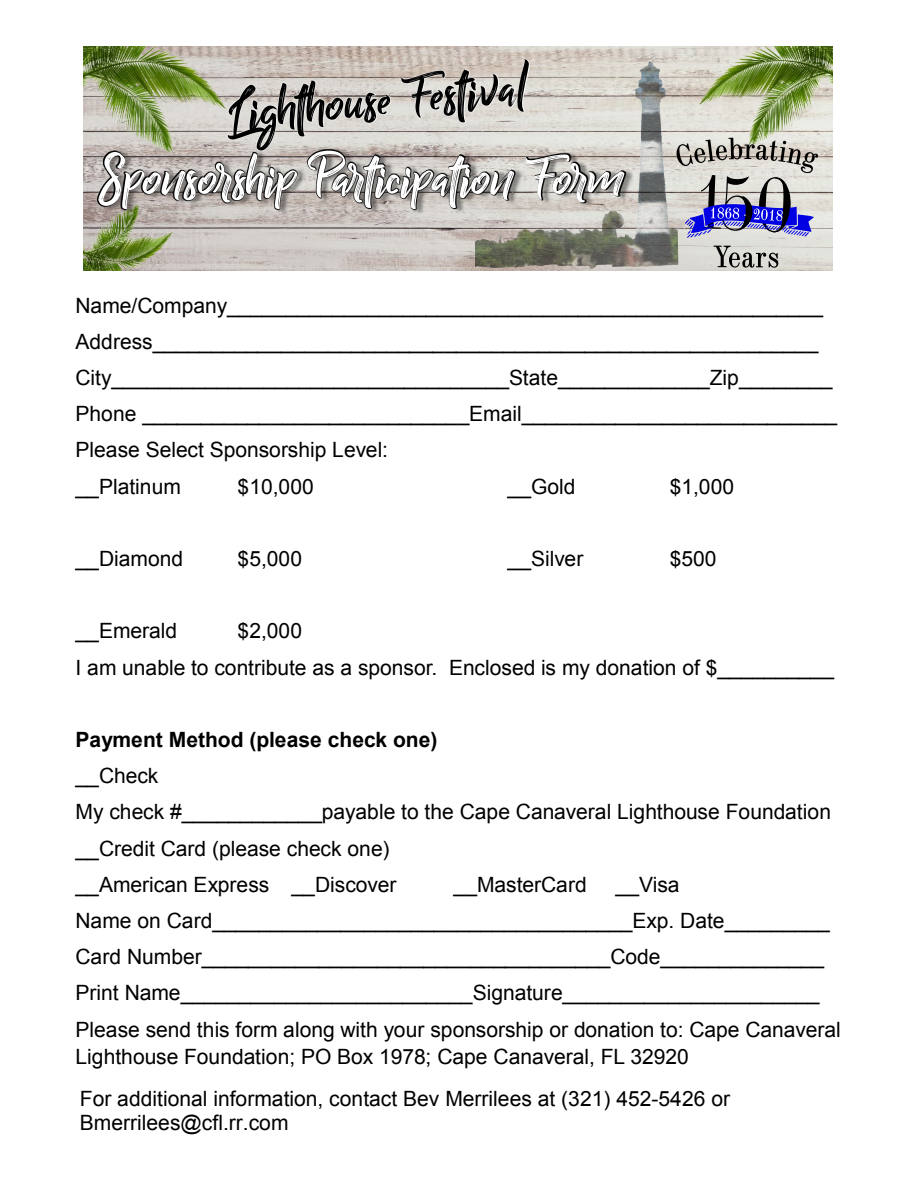
<style>
.page{position:relative;width:918px;height:1188px;background:#fff}
.page>*{position:absolute;margin:0;border:0;box-sizing:border-box;transform-origin:0 0}
.t1{font:60px "Billy Ohio";color:#fff}
.t2{font:60px "Billy Ohio";color:#000}
.t3{font:21.15px "Arial";color:#000}
.t4{font:21px/36.2px "Arial";color:#000}
.t5{font:700 21px "Arial";color:#000}
</style>
<div class="page">
<img style="left:172px;top:47px;width:660px;height:224px">
<img style="left:472px;top:61px;width:206px;height:210px">
<img style="left:84px;top:47px;width:81px;height:82px">
<img style="left:700px;top:47px;width:132px;height:99px">
<img style="left:84px;top:243px;width:88px;height:28px">
<img style="left:165px;top:46px;width:429px;height:83px">
<img style="left:83px;top:129px;width:577px;height:114px">
<svg style="left:714px;top:246px;width:64px;height:22px"></svg>
<svg style="left:677px;top:138px;width:141px;height:100px"></svg>
<h1 class="t2" style="left:226px;top:86px;width:300px;rotate:-5deg">Lighthouse Festival</h1>
<h1 class="t1" style="left:100px;top:151px;width:525px">Sponsorship Participation Form</h1>
<p class="t4" style="left:76px;top:289px;width:763px">Name/Company___________________________________________________ Address_________________________________________________________ City__________________________________State_____________Zip________ Phone ____________________________Email___________________________ Please Select Sponsorship Level:<br>__Platinum</p>
<p class="t4" style="left:238px;top:470px;width:78px">$10,000</p>
<p class="t4" style="left:508px;top:470px;width:69px">__Gold</p>
<p class="t4" style="left:670px;top:470px;width:66px">$1,000</p>
<p class="t4" style="left:76px;top:543px;width:109px">__Diamond</p>
<p class="t4" style="left:238px;top:543px;width:66px">$5,000</p>
<p class="t4" style="left:508px;top:543px;width:77px">__Silver</p>
<p class="t4" style="left:670px;top:543px;width:48px">$500</p>
<p class="t4" style="left:76px;top:615px;width:760px;text-indent:162px">$2,000<br>I am unable to contribute as a sponsor. Enclosed is my donation of $__________</p>
<p class="t4" style="left:76px;top:615px;width:103px">__Emerald</p>
<p class="t5" style="left:76px;top:732px;width:363px">Payment Method (please check one)</p>
<p class="t4" style="left:76px;top:760px;width:757px">__Check<br>My check #____________payable to the Cape Canaveral Lighthouse Foundation __Credit Card (please check one)<br>__American Express __Discover</p>
<p class="t4" style="left:454px;top:868px;width:135px">__MasterCard</p>
<p class="t4" style="left:76px;top:868px;width:756px;text-indent:540px">__Visa<br>Name on Card____________________________________Exp. Date_________<br>Card Number___________________________________Code______________</p>
<p class="t3" style="left:76px;top:985px;width:746px">Print Name_________________________Signature______________________</p>
<p class="t4" style="left:76px;top:1018px;width:767px;line-height:27.2px">Please send this form along with your sponsorship or donation to: Cape Canaveral<br>Lighthouse Foundation; PO Box 1978; Cape Canaveral, FL 32920</p>
<p class="t4" style="left:80px;top:1088px;width:652px;line-height:24.2px">For additional information, contact Bev Merrilees at (321) 452-5426 or<br>Bmerrilees@cfl.rr.com</p>
</div>
